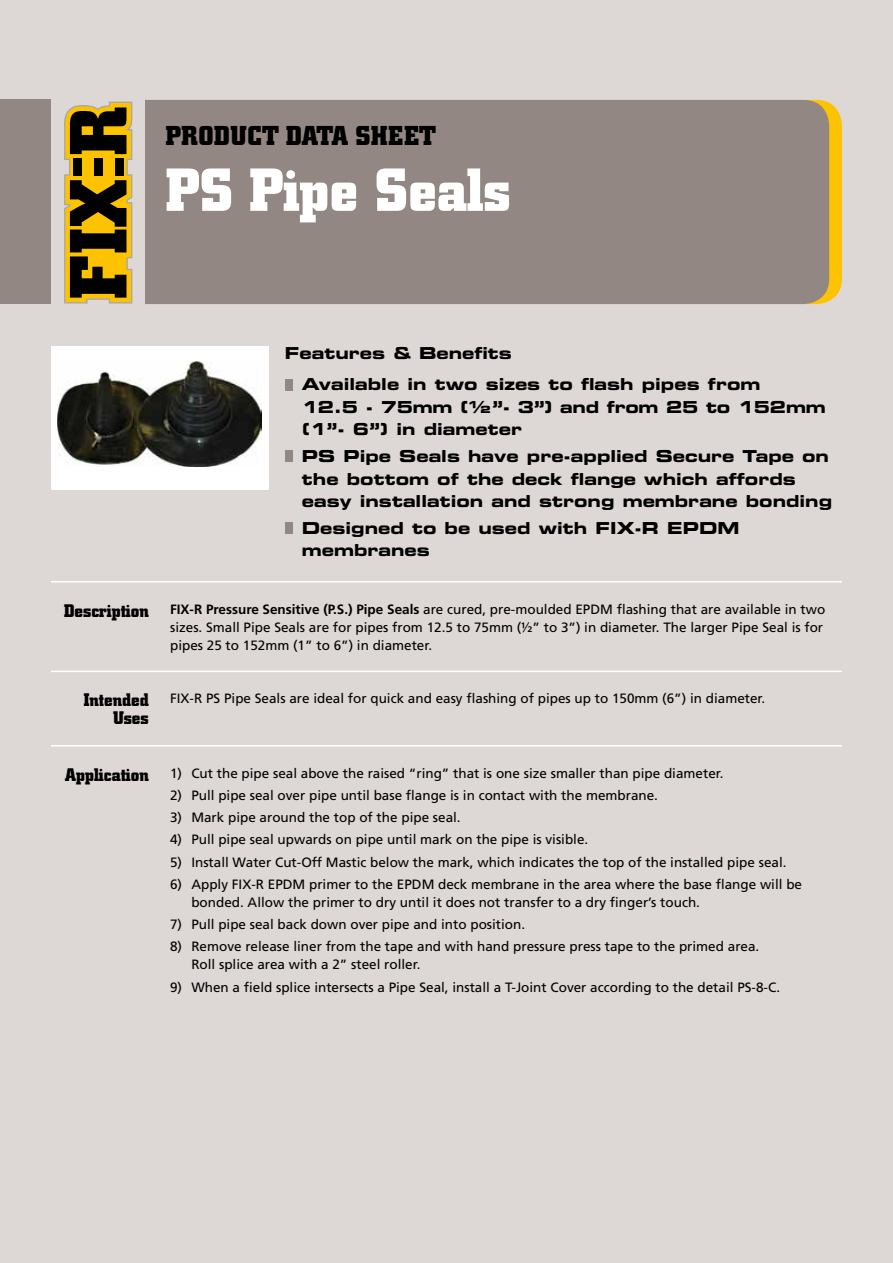
<style>
.page{position:relative;width:893px;height:1263px;background:#ddd8d6}
.page>*{position:absolute;margin:0;border:0;box-sizing:border-box;transform-origin:0 0}
.t1{font:700 60px "City";color:#fff}
.t2{font:700 27px "City";letter-spacing:.02em;color:#000}
.t3{font:700 18px/18px "City";color:#000;text-align:right}
.t4{font:16.5px/22.5px "Eurostile Bold Extended Two";color:#000}
.t5{font:13.5px/18px "Frutiger";color:#000}
.s1{font-family:"City";font-weight:700;font-size:18px}
.s2{font-weight:700}
</style>
<div class="page">
<div style="left:0;top:100px;width:51px;height:204px;background:#928782"></div>
<div style="left:81px;top:100px;width:748px;height:204px;background:#928782;border-radius:26px"></div>
<div style="left:51px;top:88px;width:94px;height:230px;background:#ddd8d6"></div>
<svg style="left:64px;top:102px;width:68px;height:201px;background:#7d6410"></svg>
<div style="left:74px;top:159px;width:8px;height:17px;background:#000"></div>
<div style="left:115px;top:159px;width:8px;height:17px;background:#000"></div>
<div style="left:94px;top:159px;width:8px;height:17px;background:#000"></div>
<div style="left:285px;top:379px;width:7px;height:11px;background:#928782"></div>
<div style="left:285px;top:450px;width:7px;height:12px;background:#928782"></div>
<div style="left:285px;top:522px;width:7px;height:12px;background:#928782"></div>
<hr style="left:51px;top:581px;width:791px;height:1px;background:#fff">
<div style="left:51px;top:347px;width:217px;height:143px;background:#fff"></div>
<img style="left:57px;top:361px;width:205px;height:105px">
<hr style="left:51px;top:671px;width:791px;height:1px;background:#fff">
<hr style="left:51px;top:745px;width:791px;height:1px;background:#fff">
<h2 class="t2" style="left:166px;top:120px;width:272px">PRODUCT DATA SHEET</h2>
<h1 class="t1" style="left:166px;top:157px;width:346px">PS Pipe Seals</h1>
<p class="t4" style="left:302px;top:338px;width:460px;line-height:31px;text-indent:-17px">Features &amp; Benefits<br>Available in two sizes to flash pipes from</p>
<p class="t4" style="left:302px;top:395px;width:525px">12.5 - 75mm (½”- 3”) and from 25 to 152mm (1”- 6”) in diameter</p>
<p class="t4" style="left:302px;top:445px;width:532px">PS Pipe Seals have pre-applied Secure Tape on the bottom of the deck flange which affords easy installation and strong membrane bonding</p>
<p class="t4" style="left:302px;top:516px;width:439px">Designed to be used with FIX-R EPDM membranes</p>
<p class="t5" style="left:170px;top:600px;width:657px;text-indent:-106px"><span class="s1">Description</span> <span class="s2">FIX-R Pressure Sensitive (P.S.) Pipe Seals</span> are cured, pre-moulded EPDM flashing that are available in two sizes. Small Pipe Seals are for pipes from 12.5 to 75mm (½” to 3”) in diameter. The larger Pipe Seal is for pipes 25 to 152mm (1” to 6”) in diameter.</p>
<h3 class="t3" style="left:84px;top:691px;width:66px">Intended<br>Uses</h3>
<p class="t5" style="left:170px;top:689px;width:597px">FIX-R PS Pipe Seals are ideal for quick and easy flashing of pipes up to 150mm (6”) in diameter.</p>
<p class="t5" style="left:65px;top:764px;width:660px"><span class="s1">Application</span> 1) Cut the pipe seal above the raised “ring” that is one size smaller than pipe diameter.</p>
<p class="t5" style="left:170px;top:786px;width:489px">2) Pull pipe seal over pipe until base flange is in contact with the membrane.</p>
<p class="t5" style="left:170px;top:808px;width:292px">3) Mark pipe around the top of the pipe seal.</p>
<p class="t5" style="left:170px;top:830px;width:420px">4) Pull pipe seal upwards on pipe until mark on the pipe is visible.</p>
<p class="t5" style="left:170px;top:853px;width:618px">5) Install Water Cut-Off Mastic below the mark, which indicates the top of the installed pipe seal.</p>
<p class="t5" style="left:191px;top:875px;width:612px;text-indent:-21px">6) Apply FIX-R EPDM primer to the EPDM deck membrane in the area where the base flange will be bonded. Allow the primer to dry until it does not transfer to a dry finger’s touch.</p>
<p class="t5" style="left:170px;top:915px;width:357px">7) Pull pipe seal back down over pipe and into position.</p>
<p class="t5" style="left:191px;top:937px;width:569px;text-indent:-21px">8) Remove release liner from the tape and with hand pressure press tape to the primed area.<br>Roll splice area with a 2” steel roller.</p>
<p class="t5" style="left:170px;top:978px;width:611px">9) When a field splice intersects a Pipe Seal, install a T-Joint Cover according to the detail PS-8-C.</p>
</div>
